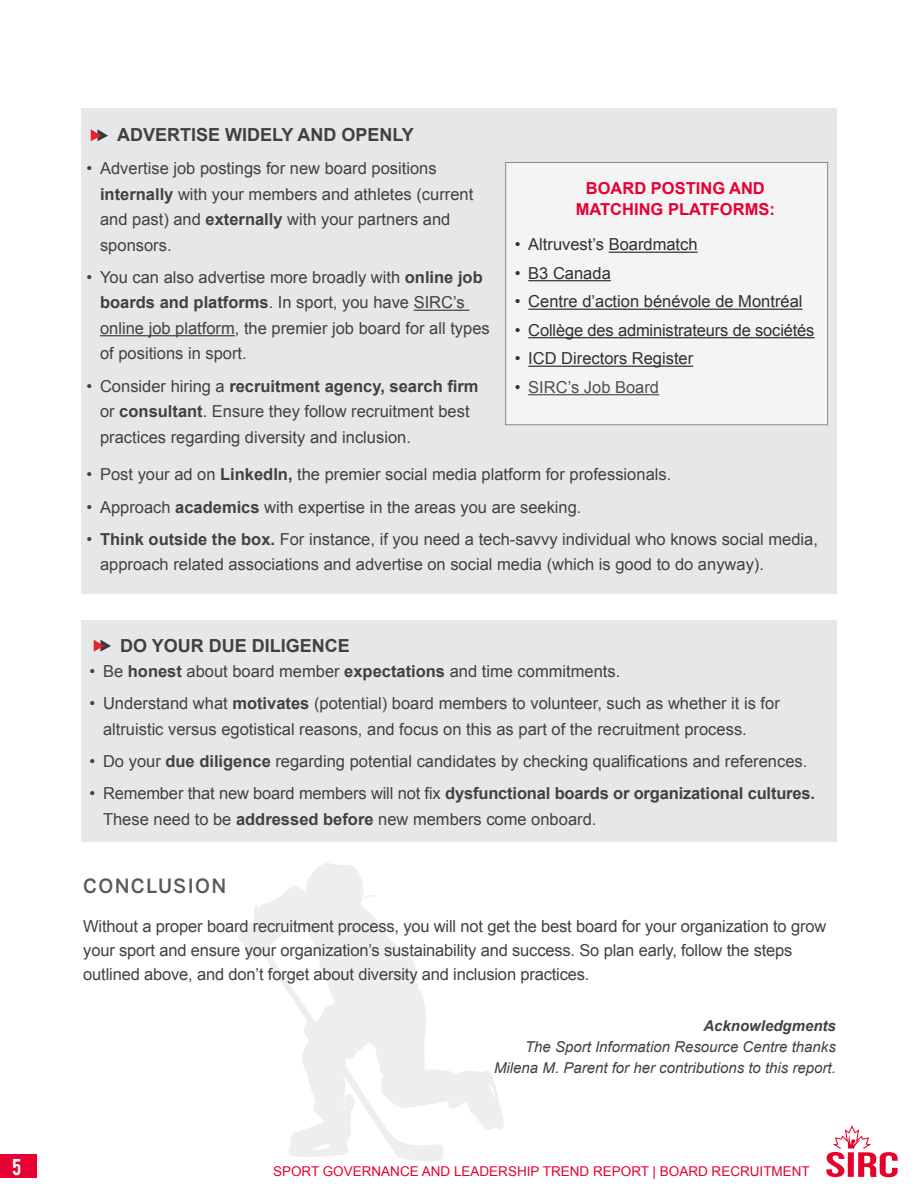
<style>
.page{position:relative;width:918px;height:1188px;background:#fff}
.page>*{position:absolute;margin:0;border:0;box-sizing:border-box;transform-origin:0 0}
.t1{font:500 19.5px "Benton Sans";letter-spacing:.07em;color:#58595b}
.t2{font:700 18px "Arial";color:#414042}
.t3{font:18px "Bebas";color:#fff}
.t4{font:16.5px/25.5px "Arial";color:#414042}
.t5{font:16.5px "Arial";color:#303030}
.t6{font:700 16.5px/21px "Arial";color:#e70033;text-align:center}
.t7{font:16.5px "Arial";color:#4f4f4f}
.t8{font:italic 15px/21px "Arial";color:#414042;text-align:right}
.t9{font:italic 700 15px "Arial";color:#414042}
.t10{font:13.5px "Arial";color:#e70033}
.s1{font-weight:700}
.s2{color:#303030}
</style>
<div class="page">
<div style="left:0;top:1155px;width:38px;height:23px;background:#e70033"></div>
<svg style="left:826px;top:1125px;width:72px;height:52px"></svg>
<svg style="left:239px;top:863px;width:265px;height:299px"></svg>
<div style="left:81px;top:620px;width:756px;height:222px;background:#e6e7e8"></div>
<div style="left:81px;top:108px;width:756px;height:486px;background:#e6e7e8"></div>
<svg style="left:94px;top:640px;width:17px;height:12px"></svg>
<hr style="left:414px;top:310px;width:55px;height:1px;background:#414042">
<hr style="left:100px;top:335px;width:135px;height:1px;background:#414042">
<svg style="left:91px;top:129px;width:17px;height:12px"></svg>
<div style="left:505px;top:162px;width:323px;height:263px;background:#f4f4f5"></div>
<hr style="left:609px;top:252px;width:89px;height:1px;background:#303030">
<hr style="left:528px;top:280px;width:83px;height:1px;background:#303030">
<hr style="left:528px;top:309px;width:275px;height:1px;background:#303030">
<hr style="left:528px;top:337px;width:287px;height:1px;background:#303030">
<hr style="left:528px;top:366px;width:165px;height:1px;background:#303030">
<hr style="left:528px;top:394px;width:131px;height:1px;background:#4f4f4f">
<p class="t3" style="left:12px;top:1154px;width:11px">5</p>
<p class="t2" style="left:117px;top:123px;width:298px">ADVERTISE WIDELY AND OPENLY</p>
<p class="t4" style="left:100px;top:156px;width:375px;text-indent:-13px">• Advertise job postings for new board positions <span class="s1">internally</span> with your members and athletes (current and past) and <span class="s1">externally</span> with your partners and sponsors.</p>
<p class="t4" style="left:100px;top:265px;width:391px;text-indent:-13px">• You can also advertise more broadly with <span class="s1">online job boards and platforms</span>. In sport, you have SIRC’s online job platform, the premier job board for all types of positions in sport.</p>
<p class="t4" style="left:100px;top:373px;width:380px;text-indent:-13px">• Consider hiring a <span class="s1">recruitment agency, search firm </span>or <span class="s1">consultant</span>. Ensure they follow recruitment best practices regarding diversity and inclusion.</p>
<p class="t6" style="left:576px;top:178px;width:201px">BOARD POSTING AND<br>MATCHING PLATFORMS:</p>
<p class="t5" style="left:515px;top:234px;width:184px">• Altruvest’s Boardmatch</p>
<p class="t5" style="left:515px;top:262px;width:98px">• B3 Canada</p>
<p class="t5" style="left:515px;top:291px;width:289px">• Centre d’action bénévole de Montréal</p>
<p class="t5" style="left:515px;top:319px;width:301px">• Collège des administrateurs de sociétés</p>
<p class="t5" style="left:515px;top:348px;width:180px">• ICD Directors Register</p>
<p class="t7" style="left:515px;top:376px;width:146px"><span class="s2">•</span> SIRC’s Job Board</p>
<p class="t4" style="left:87px;top:462px;width:586px">• Post your ad on <span class="s1">LinkedIn,</span> the premier social media platform for professionals.</p>
<p class="t4" style="left:87px;top:494px;width:497px">• Approach <span class="s1">academics</span> with expertise in the areas you are seeking.</p>
<p class="t4" style="left:100px;top:526px;width:719px;text-indent:-13px">• <span class="s1">Think outside the box.</span> For instance, if you need a tech-savvy individual who knows social media, approach related associations and advertise on social media (which is good to do anyway).</p>
<p class="t2" style="left:120px;top:633px;width:231px">DO YOUR DUE DILIGENCE</p>
<p class="t4" style="left:90px;top:659px;width:532px">• Be <span class="s1">honest</span> about board member <span class="s1">expectations</span> and time commitments.</p>
<p class="t4" style="left:103px;top:691px;width:678px;text-indent:-13px">• Understand what <span class="s1">motivates</span> (potential) board members to volunteer, such as whether it is for altruistic versus egotistical reasons, and focus on this as part of the recruitment process.</p>
<p class="t4" style="left:90px;top:749px;width:719px">• Do your <span class="s1">due diligence</span> regarding potential candidates by checking qualifications and references.</p>
<p class="t4" style="left:103px;top:781px;width:714px;text-indent:-13px">• Remember that new board members will not fix <span class="s1">dysfunctional boards or organizational cultures.<br></span>These need to be <span class="s1">addressed before</span> new members come onboard.</p>
<p class="t1" style="left:83px;top:874px;width:145px">CONCLUSION</p>
<p class="t4" style="left:83px;top:914px;width:745px;line-height:24px">Without a proper board recruitment process, you will not get the best board for your organization to grow your sport and ensure your organization’s sustainability and success. So plan early, follow the steps outlined above, and don’t forget about diversity and inclusion practices.</p>
<p class="t9" style="left:703px;top:1016px;width:134px">Acknowledgments</p>
<p class="t8" style="left:494px;top:1036px;width:343px">The Sport Information Resource Centre thanks<br>Milena M. Parent for her contributions to this report.</p>
<p class="t10" style="left:273px;top:1162px;width:538px">SPORT GOVERNANCE AND LEADERSHIP TREND REPORT | BOARD RECRUITMENT</p>
</div>
